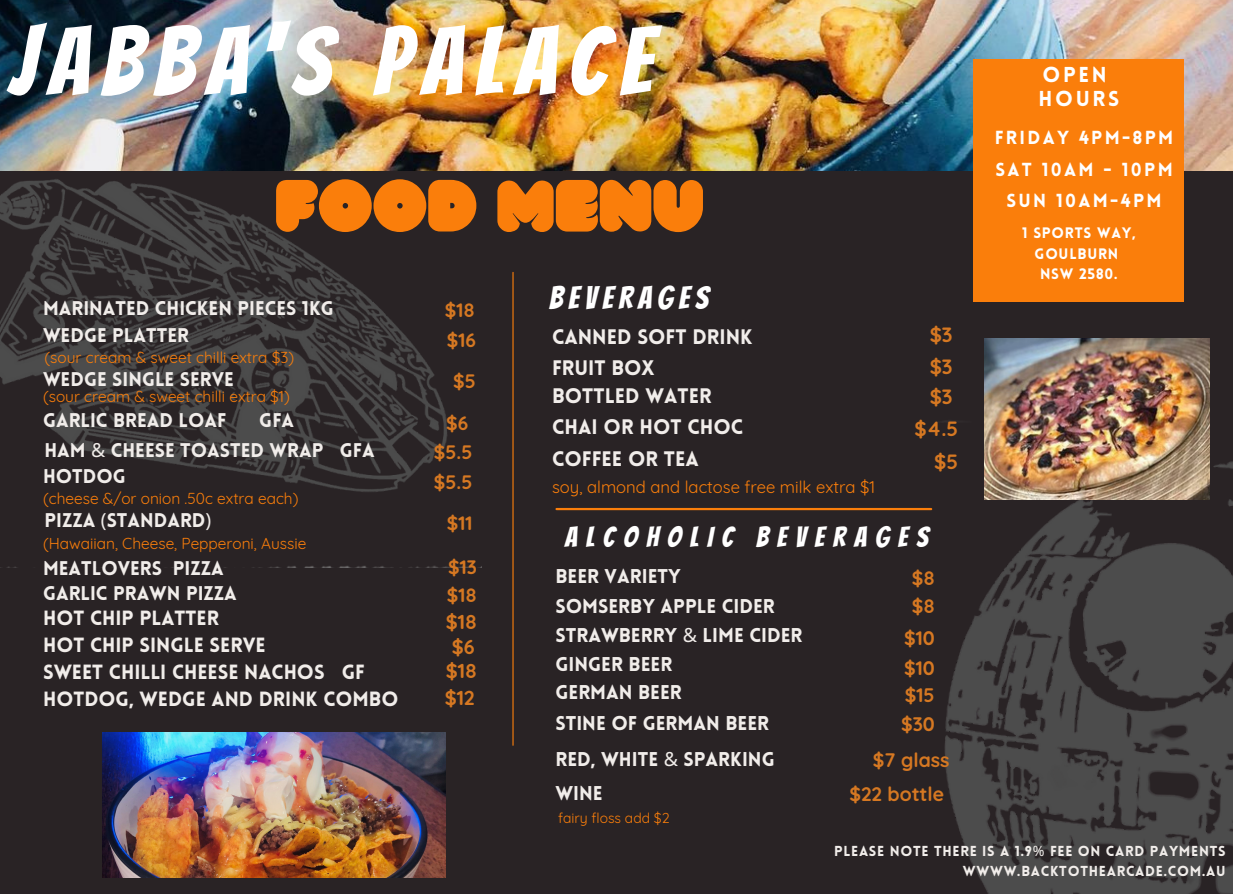
<style>
.page{position:relative;width:1233px;height:894px;background:#fff}
.page>*{position:absolute;margin:0;border:0;box-sizing:border-box;transform-origin:0 0}
.t1{font:95.1px "Bangers";letter-spacing:.125em;color:#fff}
.t2{font:72.6px "Avatar";color:#fa7e0b}
.t3{font:31.5px "Bangers";letter-spacing:.18em;color:#fff}
.t4{font:28.2px "Bangers";letter-spacing:.31em;color:#fff}
.t5{font:900 21.15px "Lovelo";letter-spacing:.125em;color:#fff}
.t6{font:900 20.55px "Lovelo";color:#f1edea}
.t7{font:700 20.55px "Quicksand";color:#d67822}
.t8{font:900 20.1px "Lovelo";color:#f1edea}
.t9{font:700 20.1px "Quicksand";color:#d67822}
.t10{font:900 19.5px/33.8px "Lovelo";color:#f1edea}
.t11{font:700 19.5px "Quicksand";color:#d67822}
.t12{font:900 19.35px "Lovelo";color:#f1edea}
.t13{font:700 19.35px "Quicksand";color:#d67822}
.t14{font:900 18.45px "Lovelo";letter-spacing:.125em;color:#fff}
.t15{font:16.65px "Quicksand";color:#fa7e0b}
.t16{font:15.45px "Quicksand";color:#fa7e0b}
.t17{font:900 14.85px/20.2px "Lovelo";letter-spacing:.05em;color:#fff;text-align:center}
.t18{font:900 14.1px "Lovelo";letter-spacing:.05em;color:#f1edea}
.t19{font:13.95px "Quicksand";color:#fa7e0b}
.s1{font-family:"Noto Sans";font-weight:400}
</style>
<div class="page">
<div style="left:0;top:0;width:1233px;height:893px;background:#292325"></div>
<img style="left:909px;top:394px;width:324px;height:499px">
<hr style="left:512px;top:272px;width:2px;height:473px;background:#fa7e0b">
<img style="left:0;top:0;width:1233px;height:171px">
<div style="left:973px;top:60px;width:211px;height:242px;background:#fa7e0b"></div>
<img style="left:985px;top:338px;width:225px;height:161px">
<img style="left:102px;top:732px;width:344px;height:145px">
<hr style="left:557px;top:508px;width:374px;height:2px;background:#fa7e0b">
<img style="left:0;top:104px;width:481px;height:463px">
<p class="t1" style="left:9px;top:12px;width:644px">JABBA'S PALACE</p>
<p class="t2" style="left:276px;top:177px;width:430px">FOOD MENU</p>
<p class="t12" style="left:43px;top:300px;width:292px">MARINATED CHICKEN PIECES 1KG</p>
<p class="t13" style="left:445px;top:297px;width:31px">$18</p>
<p class="t12" style="left:43px;top:327px;width:147px">WEDGE PLATTER</p>
<p class="t13" style="left:447px;top:327px;width:31px">$16</p>
<p class="t13" style="left:453px;top:368px;width:24px">$5</p>
<p class="t12" style="left:43px;top:412px;width:185px">GARLIC BREAD LOAF</p>
<p class="t12" style="left:259px;top:412px;width:36px">GFA</p>
<p class="t13" style="left:446px;top:410px;width:24px">$6</p>
<p class="t12" style="left:45px;top:442px;width:332px">HAM <span class="s1">&amp;</span> CHEESE TOASTED WRAP GFA</p>
<p class="t13" style="left:434px;top:440px;width:40px">$5.5</p>
<p class="t12" style="left:43px;top:468px;width:84px">HOTDOG</p>
<p class="t13" style="left:434px;top:469px;width:40px">$5.5</p>
<p class="t16" style="left:45px;top:347px;width:251px">(sour cream &amp; sweet chilli extra $3)</p>
<p class="t16" style="left:43px;top:387px;width:248px">(sour cream &amp; sweet chilli extra $1)</p>
<p class="t12" style="left:43px;top:371px;width:192px">WEDGE SINGLE SERVE</p>
<p class="t16" style="left:43px;top:489px;width:257px">(cheese &amp;/or onion .50c extra each)</p>
<p class="t12" style="left:45px;top:512px;width:168px">PIZZA <span class="s1">(</span>STANDARD<span class="s1">)</span></p>
<p class="t13" style="left:447px;top:510px;width:27px">$11</p>
<p class="t16" style="left:43px;top:533px;width:265px">(Hawaiian, Cheese, Pepperoni, Aussie</p>
<p class="t12" style="left:43px;top:560px;width:182px">MEATLOVERS PIZZA</p>
<p class="t12" style="left:43px;top:585px;width:195px">GARLIC PRAWN PIZZA</p>
<p class="t8" style="left:43px;top:610px;width:178px">HOT CHIP PLATTER</p>
<p class="t8" style="left:43px;top:637px;width:224px">HOT CHIP SINGLE SERVE</p>
<p class="t13" style="left:448px;top:554px;width:30px">$13</p>
<p class="t13" style="left:447px;top:582px;width:31px">$18</p>
<p class="t9" style="left:446px;top:609px;width:33px">$18</p>
<p class="t9" style="left:452px;top:633px;width:25px">$6</p>
<p class="t8" style="left:43px;top:664px;width:323px">SWEET CHILLI CHEESE NACHOS GF</p>
<p class="t9" style="left:446px;top:658px;width:33px">$18</p>
<p class="t8" style="left:43px;top:691px;width:357px">HOTDOG, WEDGE AND DRINK COMBO</p>
<p class="t9" style="left:445px;top:685px;width:32px">$12</p>
<p class="t3" style="left:549px;top:281px;width:161px">BEVERAGES</p>
<p class="t6" style="left:552px;top:328px;width:202px">CANNED SOFT DRINK</p>
<p class="t7" style="left:930px;top:321px;width:24px">$3</p>
<p class="t6" style="left:552px;top:359px;width:104px">FRUIT BOX</p>
<p class="t7" style="left:930px;top:353px;width:24px">$3</p>
<p class="t6" style="left:552px;top:388px;width:161px">BOTTLED WATER</p>
<p class="t7" style="left:930px;top:383px;width:24px">$3</p>
<p class="t6" style="left:552px;top:418px;width:192px">CHAI OR HOT CHOC</p>
<p class="t7" style="left:915px;top:415px;width:45px">$4.5</p>
<p class="t6" style="left:552px;top:451px;width:148px">COFFEE OR TEA</p>
<p class="t7" style="left:934px;top:448px;width:26px">$5</p>
<p class="t15" style="left:552px;top:476px;width:325px">soy, almond and lactose free milk extra $1</p>
<p class="t4" style="left:565px;top:522px;width:365px">ALCOHOLIC BEVERAGES</p>
<p class="t10" style="left:555px;top:561px;width:127px">BEER VARIETY</p>
<p class="t11" style="left:912px;top:565px;width:25px">$8</p>
<p class="t10" style="left:555px;top:591px;width:221px">SOMSERBY APPLE CIDER</p>
<p class="t11" style="left:912px;top:593px;width:25px">$8</p>
<p class="t10" style="left:555px;top:620px;width:249px">STRAWBERRY <span class="s1">&amp;</span> LIME CIDER</p>
<p class="t11" style="left:904px;top:625px;width:32px">$10</p>
<p class="t10" style="left:555px;top:649px;width:118px">GINGER BEER</p>
<p class="t11" style="left:904px;top:655px;width:32px">$10</p>
<p class="t10" style="left:555px;top:676px;width:128px">GERMAN BEER</p>
<p class="t11" style="left:905px;top:682px;width:32px">$15</p>
<p class="t10" style="left:555px;top:707px;width:215px">STINE OF GERMAN BEER</p>
<p class="t11" style="left:901px;top:711px;width:35px">$30</p>
<p class="t10" style="left:555px;top:743px;width:221px">RED, WHITE <span class="s1">&amp;</span> SPARKING<br>WINE</p>
<p class="t11" style="left:873px;top:747px;width:78px">$7 glass</p>
<p class="t11" style="left:850px;top:781px;width:96px">$22 bottle</p>
<p class="t19" style="left:558px;top:808px;width:113px">fairy floss add $2</p>
<p class="t5" style="left:1043px;top:66px;width:65px">OPEN</p>
<p class="t5" style="left:1039px;top:90px;width:82px">HOURS</p>
<p class="t14" style="left:995px;top:130px;width:180px">FRIDAY 4PM-8PM</p>
<p class="t14" style="left:995px;top:162px;width:179px">SAT 10AM - 10PM</p>
<p class="t14" style="left:1006px;top:193px;width:157px">SUN 10AM-4PM</p>
<p class="t17" style="left:1022px;top:224px;width:115px">1 SPORTS WAY,<br>GOULBURN</p>
<p class="t17" style="left:1040px;top:265px;width:79px">NSW 2580.</p>
<p class="t18" style="left:834px;top:845px;width:393px">PLEASE NOTE THERE IS A 1.9<span class="s1">%</span> FEE ON CARD PAYMENTS</p>
<p class="t18" style="left:963px;top:865px;width:264px">WWWW.BACKTOTHEARCADE.COM.AU</p>
</div>
